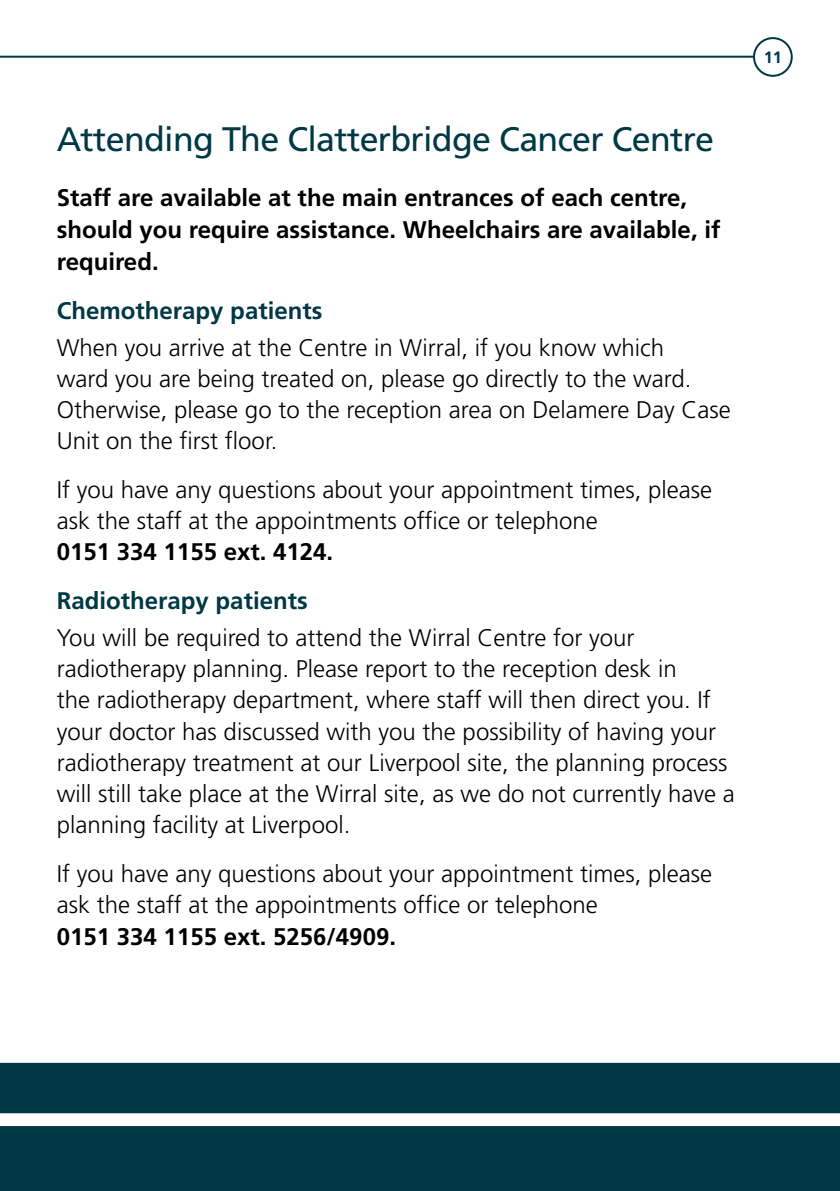
<style>
.page{position:relative;width:840px;height:1191px;background:#fff}
.page>*{position:absolute;margin:0;border:0;box-sizing:border-box;transform-origin:0 0}
.t1{font:34px "Frutiger";letter-spacing:-.02em;color:#003846}
.t2{font:300 24px/31.2px "Frutiger";color:#000}
.t3{font:700 24px/32px "Frutiger";color:#000}
.t4{font:700 24px "Frutiger";color:#003846}
.t5{font:700 16.4px "Frutiger";color:#003846}
</style>
<div class="page">
<div style="left:0;top:1062px;width:839px;height:129px;background:#003846"></div>
<hr style="left:0;top:56px;width:791px;height:2px;background:#003846">
<div style="left:753px;top:38px;width:38px;height:38px;background:#fff;border-radius:50%"></div>
<div style="left:752px;top:37px;width:40px;height:40px;border:2px solid #003846;border-radius:50%"></div>
<svg style="left:0;top:1113px;width:839px;height:13px"></svg>
<h1 class="t1" style="left:57px;top:119px;width:658px">Attending The Clatterbridge Cancer Centre</h1>
<p class="t3" style="left:57px;top:181px;width:664px">Staff are available at the main entrances of each centre, should you require assistance. Wheelchairs are available, if required.</p>
<p class="t4" style="left:57px;top:296px;width:267px">Chemotherapy patients</p>
<p class="t2" style="left:57px;top:332px;width:675px">When you arrive at the Centre in Wirral, if you know which<br>ward you are being treated on, please go directly to the ward.<br>Otherwise, please go to the reception area on Delamere Day Case Unit on the first floor.</p>
<p class="t2" style="left:57px;top:474px;width:656px">If you have any questions about your appointment times, please ask the staff at the appointments office or telephone</p>
<p class="t3" style="left:57px;top:535px;width:278px">0151 334 1155 ext. 4124.</p>
<p class="t4" style="left:57px;top:586px;width:252px">Radiotherapy patients</p>
<p class="t2" style="left:57px;top:622px;width:679px">You will be required to attend the Wirral Centre for your radiotherapy planning. Please report to the reception desk in<br>the radiotherapy department, where staff will then direct you. If your doctor has discussed with you the possibility of having your radiotherapy treatment at our Liverpool site, the planning process will still take place at the Wirral site, as we do not currently have a planning facility at Liverpool.</p>
<p class="t2" style="left:57px;top:857px;width:656px">If you have any questions about your appointment times, please ask the staff at the appointments office or telephone</p>
<p class="t3" style="left:57px;top:920px;width:340px">0151 334 1155 ext. 5256/4909.</p>
<p class="t5" style="left:763px;top:48px;width:20px">11</p>
</div>
